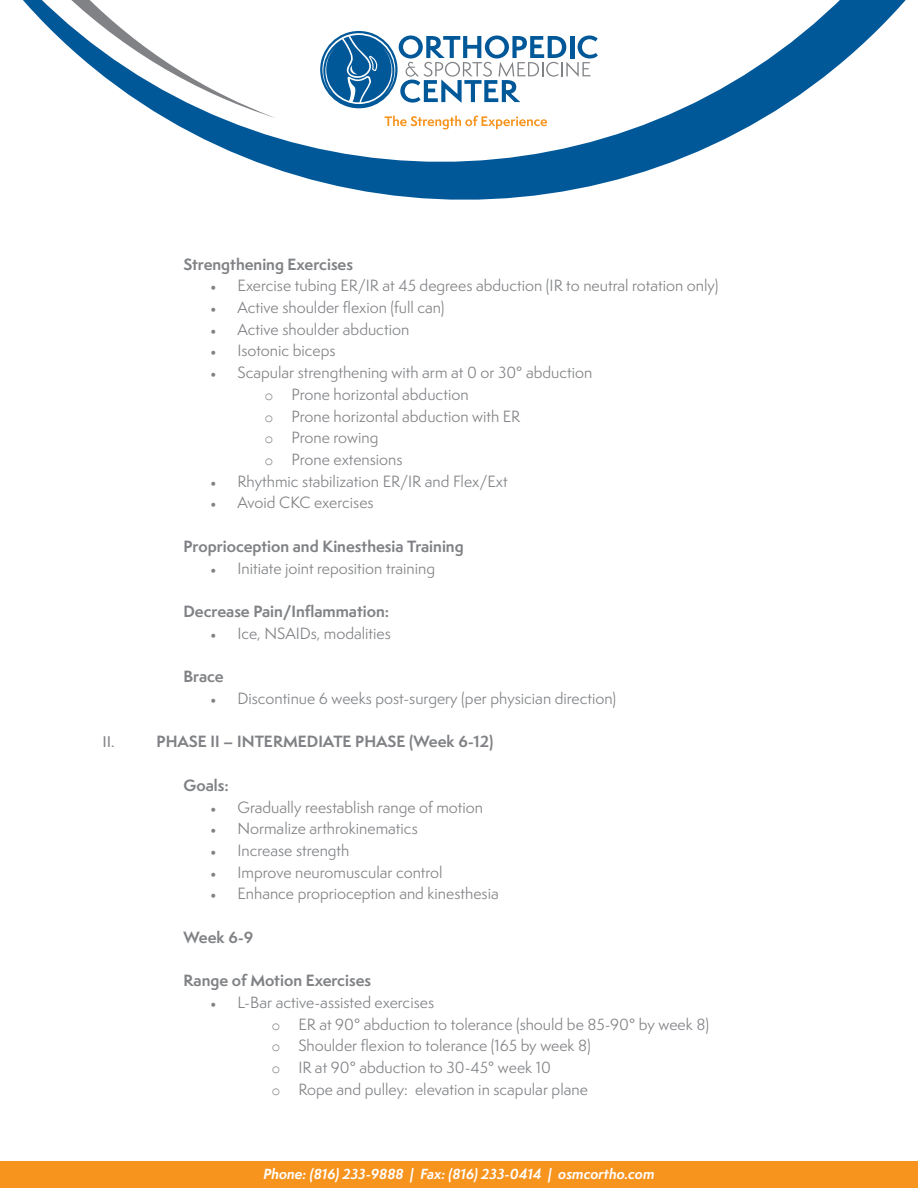
<style>
.page{position:relative;width:918px;height:1188px;background:#fff}
.page>*{position:absolute;margin:0;border:0;box-sizing:border-box;transform-origin:0 0}
.t1{font:15px "Semplicita Pro";color:#808285}
.No_Spacing{font:700 15px "Semplicita Pro";color:#808285}
.t2{font:15px "Helvetica";color:#808285}
.t3{font:italic 700 13.5px "Semplicita Pro";color:#fff}
.s1{font-family:"Minion Pro"}
.s2{font-family:"Courier New"}
</style>
<div class="page">
<div style="left:0;top:1161px;width:918px;height:27px;background:#f7941e"></div>
<svg style="left:23px;top:0;width:883px;height:200px"></svg>
<p class="No_Spacing" style="left:184px;top:253px;width:171px">Strengthening Exercises</p>
<p class="t1" style="left:211px;top:275px;width:510px"><span class="s1">•</span> Exercise tubing ER/IR at 45 degrees abduction (IR to neutral rotation only)</p>
<p class="t1" style="left:211px;top:297px;width:235px"><span class="s1">•</span> Active shoulder flexion (full can)</p>
<p class="t1" style="left:211px;top:319px;width:200px"><span class="s1">•</span> Active shoulder abduction</p>
<p class="t1" style="left:211px;top:340px;width:126px"><span class="s1">•</span> Isotonic biceps</p>
<p class="t1" style="left:211px;top:362px;width:383px"><span class="s1">•</span> Scapular strengthening with arm at 0 or 30° abduction</p>
<p class="t1" style="left:265px;top:384px;width:205px"><span class="s2">o</span> Prone horizontal abduction</p>
<p class="t1" style="left:265px;top:405px;width:257px"><span class="s2">o</span> Prone horizontal abduction with ER</p>
<p class="t1" style="left:265px;top:427px;width:115px"><span class="s2">o</span> Prone rowing</p>
<p class="t1" style="left:265px;top:449px;width:140px"><span class="s2">o</span> Prone extensions</p>
<p class="t1" style="left:211px;top:471px;width:299px"><span class="s1">•</span> Rhythmic stabilization ER/IR and Flex/Ext</p>
<p class="t1" style="left:211px;top:492px;width:165px"><span class="s1">•</span> Avoid CKC exercises</p>
<p class="No_Spacing" style="left:184px;top:535px;width:282px">Proprioception and Kinesthesia Training</p>
<p class="t1" style="left:211px;top:557px;width:226px"><span class="s1">•</span> Initiate joint reposition training</p>
<p class="No_Spacing" style="left:184px;top:600px;width:207px">Decrease Pain/Inflammation:</p>
<p class="t1" style="left:211px;top:623px;width:182px"><span class="s1">•</span> Ice, NSAIDs, modalities</p>
<p class="No_Spacing" style="left:184px;top:665px;width:42px">Brace</p>
<p class="t1" style="left:211px;top:688px;width:407px"><span class="s1">•</span> Discontinue 6 weeks post-surgery (per physician direction)</p>
<p class="t2" style="left:103px;top:731px;width:14px">II.</p>
<p class="No_Spacing" style="left:157px;top:731px;width:338px">PHASE II – INTERMEDIATE PHASE (Week 6-12)</p>
<p class="No_Spacing" style="left:184px;top:774px;width:47px">Goals:</p>
<p class="t1" style="left:211px;top:796px;width:274px"><span class="s1">•</span> Gradually reestablish range of motion</p>
<p class="t1" style="left:211px;top:818px;width:209px"><span class="s1">•</span> Normalize arthrokinematics</p>
<p class="t1" style="left:211px;top:840px;width:140px"><span class="s1">•</span> Increase strength</p>
<p class="t1" style="left:211px;top:862px;width:234px"><span class="s1">•</span> Improve neuromuscular control</p>
<p class="t1" style="left:211px;top:883px;width:290px"><span class="s1">•</span> Enhance proprioception and kinesthesia</p>
<p class="No_Spacing" style="left:184px;top:926px;width:71px">Week 6-9</p>
<p class="No_Spacing" style="left:184px;top:969px;width:189px">Range of Motion Exercises</p>
<p class="t1" style="left:211px;top:992px;width:225px"><span class="s1">•</span> L-Bar active-assisted exercises</p>
<p class="t1" style="left:271px;top:1014px;width:439px"><span class="s2">o</span> ER at 90° abduction to tolerance (should be 85-90° by week 8)</p>
<p class="t1" style="left:271px;top:1035px;width:321px"><span class="s2">o</span> Shoulder flexion to tolerance (165 by week 8)</p>
<p class="t1" style="left:271px;top:1057px;width:281px"><span class="s2">o</span> IR at 90° abduction to 30-45° week 10</p>
<p class="t1" style="left:271px;top:1079px;width:318px"><span class="s2">o</span> Rope and pulley: elevation in scapular plane</p>
<p class="t3" style="left:264px;top:1164px;width:392px">Phone: (816) 233-9888 | Fax: (816) 233-0414 | osmcortho.com</p>
</div>
